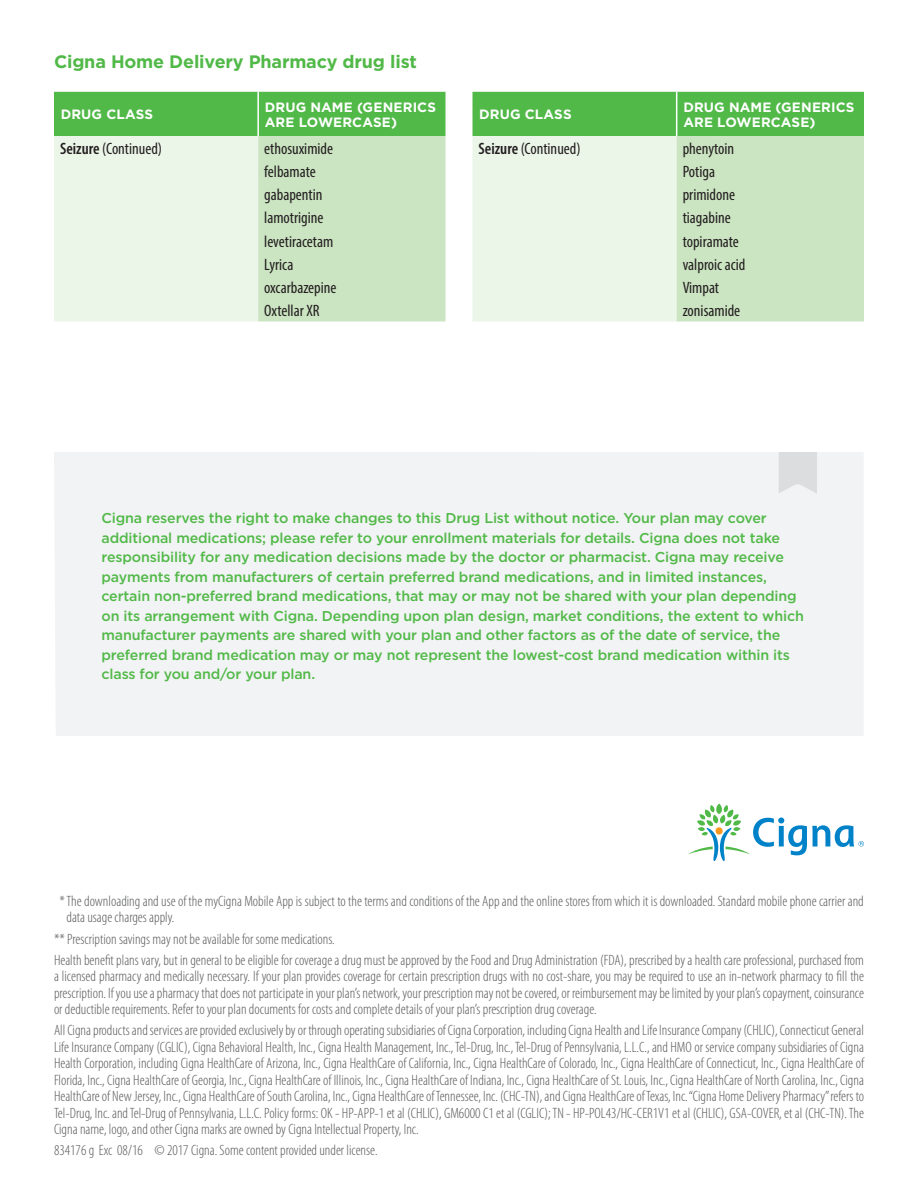
<style>
.page{position:relative;width:918px;height:1188px;background:#fff}
.page>*{position:absolute;margin:0;border:0;box-sizing:border-box;transform-origin:0 0}
.Subhead_body_bold_12{font:700 18px "Gotham";letter-spacing:-.01em;color:#51b948}
.t1{font:condensed 16.5px "Myriad Pro";color:#231f20}
.M-Legal_copy_Cat{font:300 condensed 15px/16.5px "Myriad Pro";color:#57585a;text-align:justify}
.Callout_box_text_-_m{font:500 14.25px/19.5px "Gotham";letter-spacing:-.01em;color:#51b948}
.t2{font:700 13.5px/15px "Gotham";letter-spacing:.01em;color:#fff}
.s1{font-weight:600}
</style>
<div class="page">
<svg style="left:688px;top:804px;width:176px;height:57px"></svg>
<svg style="left:54px;top:92px;width:392px;height:229px;background:#c1e2ba"></svg>
<hr style="left:257px;top:92px;width:2px;height:44px;background:#fff">
<svg style="left:472px;top:92px;width:392px;height:229px;background:#c1e3ba"></svg>
<hr style="left:676px;top:92px;width:1px;height:44px;background:#fff">
<div style="left:54px;top:452px;width:809px;height:284px;background:#f2f3f4"></div>
<svg style="left:779px;top:452px;width:38px;height:41px;background:#dedfe1"></svg>
<p class="Subhead_body_bold_12" style="left:54px;top:50px;width:364px">Cigna Home Delivery Pharmacy drug list</p>
<p class="t2" style="left:61px;top:107px;width:94px">DRUG CLASS</p>
<p class="t2" style="left:265px;top:99px;width:173px">DRUG NAME (GENERICS<br>ARE LOWERCASE)</p>
<p class="t1" style="left:60px;top:138px;width:104px"><span class="s1">Seizure</span> (Continued)</p>
<p class="t1" style="left:264px;top:138px;width:71px">ethosuximide</p>
<p class="t1" style="left:264px;top:162px;width:53px">felbamate</p>
<p class="t1" style="left:264px;top:185px;width:60px">gabapentin</p>
<p class="t1" style="left:264px;top:208px;width:61px">lamotrigine</p>
<p class="t1" style="left:264px;top:231px;width:71px">levetiracetam</p>
<p class="t1" style="left:264px;top:254px;width:31px">Lyrica</p>
<p class="t1" style="left:264px;top:277px;width:74px">oxcarbazepine</p>
<p class="t1" style="left:264px;top:301px;width:57px">Oxtellar XR</p>
<p class="t2" style="left:479px;top:107px;width:94px">DRUG CLASS</p>
<p class="t2" style="left:683px;top:99px;width:173px">DRUG NAME (GENERICS<br>ARE LOWERCASE)</p>
<p class="t1" style="left:478px;top:138px;width:104px"><span class="s1">Seizure</span> (Continued)</p>
<p class="t1" style="left:683px;top:138px;width:53px">phenytoin</p>
<p class="t1" style="left:683px;top:162px;width:34px">Potiga</p>
<p class="t1" style="left:683px;top:185px;width:54px">primidone</p>
<p class="t1" style="left:683px;top:208px;width:50px">tiagabine</p>
<p class="t1" style="left:683px;top:231px;width:58px">topiramate</p>
<p class="t1" style="left:683px;top:254px;width:64px">valproic acid</p>
<p class="t1" style="left:683px;top:277px;width:38px">Vimpat</p>
<p class="t1" style="left:683px;top:301px;width:59px">zonisamide</p>
<p class="Callout_box_text_-_m" style="left:102px;top:508px;width:704px">Cigna reserves the right to make changes to this Drug List without notice. Your plan may cover additional medications; please refer to your enrollment materials for details. Cigna does not take responsibility for any medication decisions made by the doctor or pharmacist. Cigna may receive payments from manufacturers of certain preferred brand medications, and in limited instances, certain non-preferred brand medications, that may or may not be shared with your plan depending on its arrangement with Cigna. Depending upon plan design, market conditions, the extent to which manufacturer payments are shared with your plan and other factors as of the date of service, the preferred brand medication may or may not represent the lowest-cost brand medication within its class for you and/or your plan.</p>
<p class="M-Legal_copy_Cat" style="left:67px;top:893px;width:799px;text-indent:-7px">* The downloading and use of the myCigna Mobile App is subject to the terms and conditions of the App and the online stores from which it is downloaded. Standard mobile phone carrier and data usage charges apply.</p>
<p class="M-Legal_copy_Cat" style="left:54px;top:931px;width:282px">** Prescription savings may not be available for some medications.</p>
<p class="M-Legal_copy_Cat" style="left:54px;top:952px;width:812px">Health benefit plans vary, but in general to be eligible for coverage a drug must be approved by the Food and Drug Administration (FDA), prescribed by a health care professional, purchased from a licensed pharmacy and medically necessary. If your plan provides coverage for certain prescription drugs with no cost-share, you may be required to use an in-network pharmacy to fill the prescription. If you use a pharmacy that does not participate in your plan’s network, your prescription may not be covered, or reimbursement may be limited by your plan’s copayment, coinsurance or deductible requirements. Refer to your plan documents for costs and complete details of your plan’s prescription drug coverage.</p>
<p class="M-Legal_copy_Cat" style="left:54px;top:1022px;width:812px">All Cigna products and services are provided exclusively by or through operating subsidiaries of Cigna Corporation, including Cigna Health and Life Insurance Company (CHLIC), Connecticut General Life Insurance Company (CGLIC), Cigna Behavioral Health, Inc., Cigna Health Management, Inc., Tel-Drug, Inc., Tel-Drug of Pennsylvania, L.L.C., and HMO or service company subsidiaries of Cigna Health Corporation, including Cigna HealthCare of Arizona, Inc., Cigna HealthCare of California, Inc., Cigna HealthCare of Colorado, Inc., Cigna HealthCare of Connecticut, Inc., Cigna HealthCare of Florida, Inc., Cigna HealthCare of Georgia, Inc., Cigna HealthCare of Illinois, Inc., Cigna HealthCare of Indiana, Inc., Cigna HealthCare of St. Louis, Inc., Cigna HealthCare of North Carolina, Inc., Cigna HealthCare of New Jersey, Inc., Cigna HealthCare of South Carolina, Inc., Cigna HealthCare of Tennessee, Inc. (CHC-TN), and Cigna HealthCare of Texas, Inc. “Cigna Home Delivery Pharmacy” refers to Tel-Drug, Inc. and Tel-Drug of Pennsylvania, L.L.C. Policy forms: OK - HP-APP-1 et al (CHLIC), GM6000 C1 et al (CGLIC); TN - HP-POL43/HC-CER1V1 et al (CHLIC), GSA-COVER, et al (CHC-TN). The Cigna name, logo, and other Cigna marks are owned by Cigna Intellectual Property, Inc.</p>
<p class="M-Legal_copy_Cat" style="left:54px;top:1142px;width:325px">834176 g Exc 08/16 © 2017 Cigna. Some content provided under license.</p>
</div>
